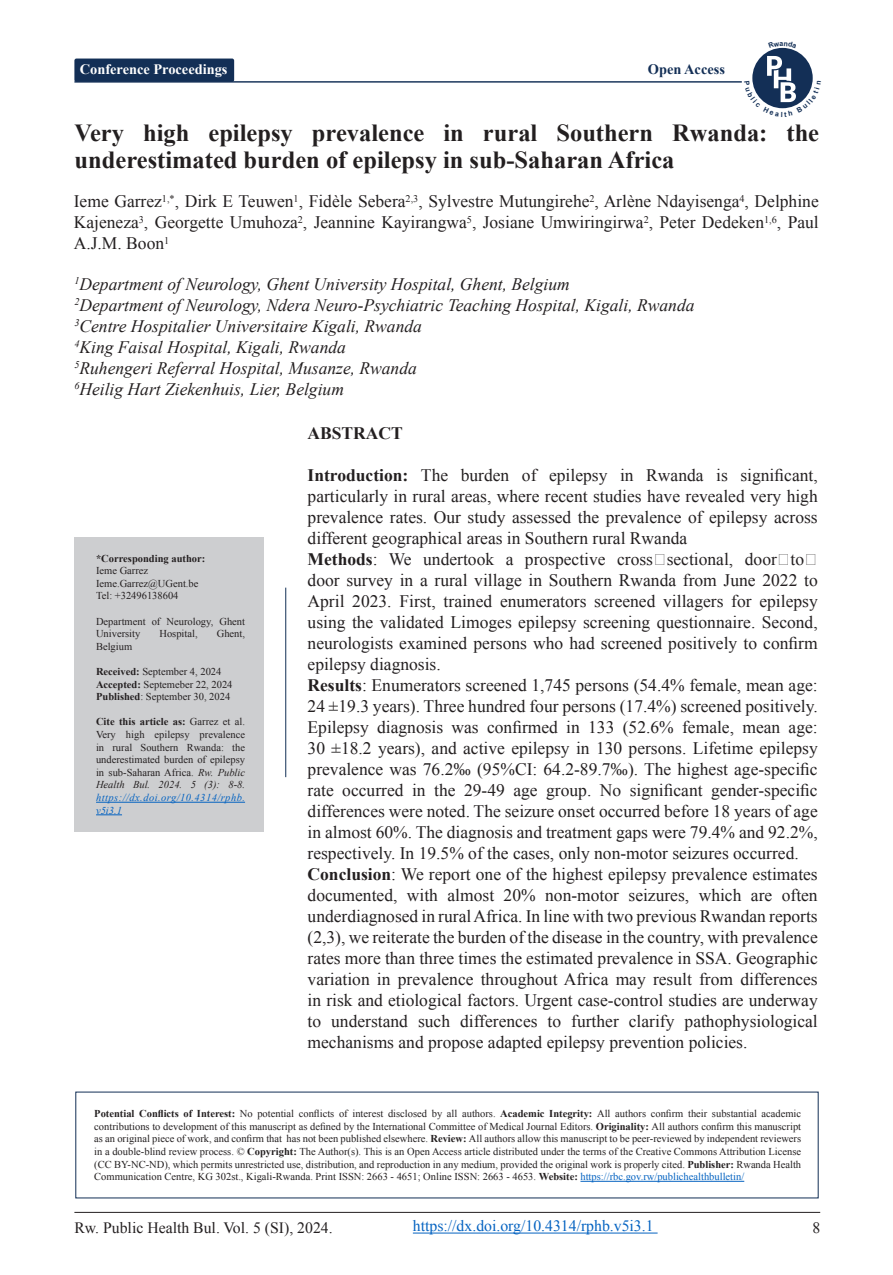
<style>
.page{position:relative;width:893px;height:1275px;background:#fff}
.page>*{position:absolute;margin:0;border:0;box-sizing:border-box;transform-origin:0 0}
.t1{font:700 24.5px/27.3px "Times New Roman";color:#231f20}
.t2{font:17.5px/21px "Times New Roman";color:#231f20;text-align:justify}
.t3{font:italic 17.5px "Times New Roman";color:#231f20}
.t4{font:700 17.5px "Times New Roman";color:#231f20}
.t5{font:15.75px "Times New Roman";color:#0563c1}
.t6{font:15.75px "Times New Roman";color:#231f20}
.t7{font:700 14.35px "Times New Roman";color:#fff}
.t8{font:700 14.35px "Times New Roman";color:#132f56}
.t9{font:10.5px/12.6px "Times New Roman";color:#231f20;text-align:justify}
.t10{font:700 10.5px "Times New Roman";color:#231f20}
.s1{font-weight:700}
.s2{font-style:italic}
.s3{font-style:italic;color:#0563c1}
.s4{color:#0563c1}
</style>
<div class="page">
<hr style="left:74px;top:1212px;width:746px;height:1px;background:#231f20">
<hr style="left:74px;top:81px;width:668px;height:2px;background:#132f56">
<div style="left:752px;top:48px;width:61px;height:60px;background:#132f56;border-radius:50%"></div>
<hr style="left:285px;top:588px;width:1px;height:189px;background:#122f55">
<hr style="left:580px;top:1181px;width:164px;height:1px;background:#0563c1">
<div style="left:74px;top:59px;width:160px;height:23px;background:#132f56;border-radius:2px"></div>
<div style="left:74px;top:537px;width:190px;height:295px;background:#cdced0"></div>
<hr style="left:96px;top:802px;width:149px;height:1px;background:#0563c1">
<svg style="left:96px;top:814px;width:26px;height:1px"></svg>
<hr style="left:413px;top:1233px;width:245px;height:1px;background:#0563c1">
<svg style="left:752px;top:56px;width:61px;height:53px"></svg>
<p class="t7" style="left:80px;top:59px;width:149px">Conference Proceedings</p>
<p class="t8" style="left:648px;top:59px;width:79px">Open Access</p>
<p class="t1" style="left:75px;top:118px;width:746px">Very high epilepsy prevalence in rural Southern Rwanda: the underestimated burden of epilepsy in sub-Saharan Africa</p>
<p class="t2" style="left:74px;top:191px;width:746px">Ieme Garrez<sup>1,*</sup>, Dirk E Teuwen<sup>1</sup>, Fidèle Sebera<sup>2,3</sup>, Sylvestre Mutungirehe<sup>2</sup>, Arlène Ndayisenga<sup>4</sup>, Delphine Kajeneza<sup>3</sup>, Georgette Umuhoza<sup>2</sup>, Jeannine Kayirangwa<sup>5</sup>, Josiane Umwiringirwa<sup>2</sup>, Peter Dedeken<sup>1,6</sup>, Paul A.J.M. Boon<sup>1</sup></p>
<p class="t3" style="left:74px;top:272px;width:497px"><sup>1</sup>Department of Neurology, Ghent University Hospital, Ghent, Belgium</p>
<p class="t3" style="left:74px;top:293px;width:622px"><sup>2</sup>Department of Neurology, Ndera Neuro-Psychiatric Teaching Hospital, Kigali, Rwanda</p>
<p class="t3" style="left:74px;top:314px;width:349px"><sup>3</sup>Centre Hospitalier Universitaire Kigali, Rwanda</p>
<p class="t3" style="left:74px;top:335px;width:273px"><sup>4</sup>King Faisal Hospital, Kigali, Rwanda</p>
<p class="t3" style="left:74px;top:356px;width:344px"><sup>5</sup>Ruhengeri Referral Hospital, Musanze, Rwanda</p>
<p class="t3" style="left:74px;top:377px;width:271px"><sup>6</sup>Heilig Hart Ziekenhuis, Lier, Belgium</p>
<p class="t10" style="left:96px;top:551px;width:111px">*Corresponding author:</p>
<p class="t9" style="left:96px;top:564px;width:54px">Ieme Garrez</p>
<p class="t9" style="left:96px;top:577px;width:104px">Ieme.Garrez@UGent.be</p>
<p class="t9" style="left:96px;top:589px;width:84px">Tel: +32496138604</p>
<p class="t9" style="left:96px;top:615px;width:150px">Department of Neurology, Ghent<br>University</p>
<p class="t9" style="left:159px;top:627px;width:40px">Hospital,</p>
<p class="t9" style="left:217px;top:627px;width:30px">Ghent,</p>
<p class="t9" style="left:96px;top:640px;width:38px">Belgium</p>
<p class="t9" style="left:96px;top:665px;width:127px"><span class="s1">Received:</span> September 4, 2024</p>
<p class="t9" style="left:96px;top:678px;width:138px"><span class="s1">Accepted:</span> Septemeber 22, 2024</p>
<p class="t9" style="left:96px;top:690px;width:136px"><span class="s1">Published</span>: September 30, 2024</p>
<p class="t9" style="left:96px;top:715px;width:150px"><span class="s1">Cite this article as:</span> Garrez et al.<br>Very high epilepsy prevalence in rural Southern Rwanda: the underestimated burden of epilepsy in sub-Saharan Africa. <span class="s2">Rw. Public Health Bul. 2024. 5 (3): 8-8. </span><span class="s3">https://dx.doi.org/10.4314/rphb. v5i3.1</span></p>
<p class="t4" style="left:308px;top:421px;width:97px">ABSTRACT</p>
<p class="t2" style="left:308px;top:464px;width:512px"><span class="s1">Introduction:</span> The burden of epilepsy in Rwanda is significant, particularly in rural areas, where recent studies have revealed very high prevalence rates. Our study assessed the prevalence of epilepsy across different geographical areas in Southern rural Rwanda</p>
<p class="t2" style="left:308px;top:548px;width:512px"><span class="s1">Methods</span>: We undertook a prospective cross‐sectional, door‐to‐ door survey in a rural village in Southern Rwanda from June 2022 to April 2023. First, trained enumerators screened villagers for epilepsy using the validated Limoges epilepsy screening questionnaire. Second, neurologists examined persons who had screened positively to confirm epilepsy diagnosis.</p>
<p class="t2" style="left:308px;top:674px;width:512px"><span class="s1">Results</span>: Enumerators screened 1,745 persons (54.4% female, mean age:<br>24 ±19.3 years). Three hundred four persons (17.4%) screened positively.<br>Epilepsy diagnosis was confirmed in 133 (52.6% female, mean age:<br>30 ±18.2 years), and active epilepsy in 130 persons. Lifetime epilepsy prevalence was 76.2‰ (95%CI: 64.2-89.7‰). The highest age-specific rate occurred in the 29-49 age group. No significant gender-specific differences were noted. The seizure onset occurred before 18 years of age in almost 60%. The diagnosis and treatment gaps were 79.4% and 92.2%, respectively. In 19.5% of the cases, only non-motor seizures occurred.</p>
<p class="t2" style="left:308px;top:863px;width:512px"><span class="s1">Conclusion</span>: We report one of the highest epilepsy prevalence estimates documented, with almost 20% non-motor seizures, which are often underdiagnosed in rural Africa. In line with two previous Rwandan reports (2,3), we reiterate the burden of the disease in the country, with prevalence rates more than three times the estimated prevalence in SSA. Geographic variation in prevalence throughout Africa may result from differences in risk and etiological factors. Urgent case-control studies are underway to understand such differences to further clarify pathophysiological mechanisms and propose adapted epilepsy prevention policies.</p>
<p class="t9" style="left:94px;top:1107px;width:708px"><span class="s1">Potential Conflicts of Interest:</span> No potential conflicts of interest disclosed by all authors. <span class="s1">Academic Integrity:</span> All authors confirm their substantial academic contributions to development of this manuscript as defined by the International Committee of Medical Journal Editors. <span class="s1">Originality:</span> All authors confirm this manuscript as an original piece of work, and confirm that has not been published elsewhere. <span class="s1">Review:</span> All authors allow this manuscript to be peer-reviewed by independent reviewers in a double-blind review process. © <span class="s1">Copyright:</span> The Author(s). This is an Open Access article distributed under the terms of the Creative Commons Attribution License (CC BY-NC-ND), which permits unrestricted use, distribution, and reproduction in any medium, provided the original work is properly cited. <span class="s1">Publisher:</span> Rwanda Health Communication Centre, KG 302st., Kigali-Rwanda. Print ISSN: 2663 - 4651; Online ISSN: 2663 - 4653. <span class="s1">Website:</span> <span class="s4">https://rbc.gov.rw/publichealthbulletin/</span></p>
<p class="t5" style="left:413px;top:1215px;width:242px">https://dx.doi.org/10.4314/rphb.v5i3.1</p>
<p class="t6" style="left:74px;top:1217px;width:260px">Rw. Public Health Bul. Vol. 5 (SI), 2024.</p>
<p class="t6" style="left:812px;top:1217px;width:9px">8</p>
</div>
